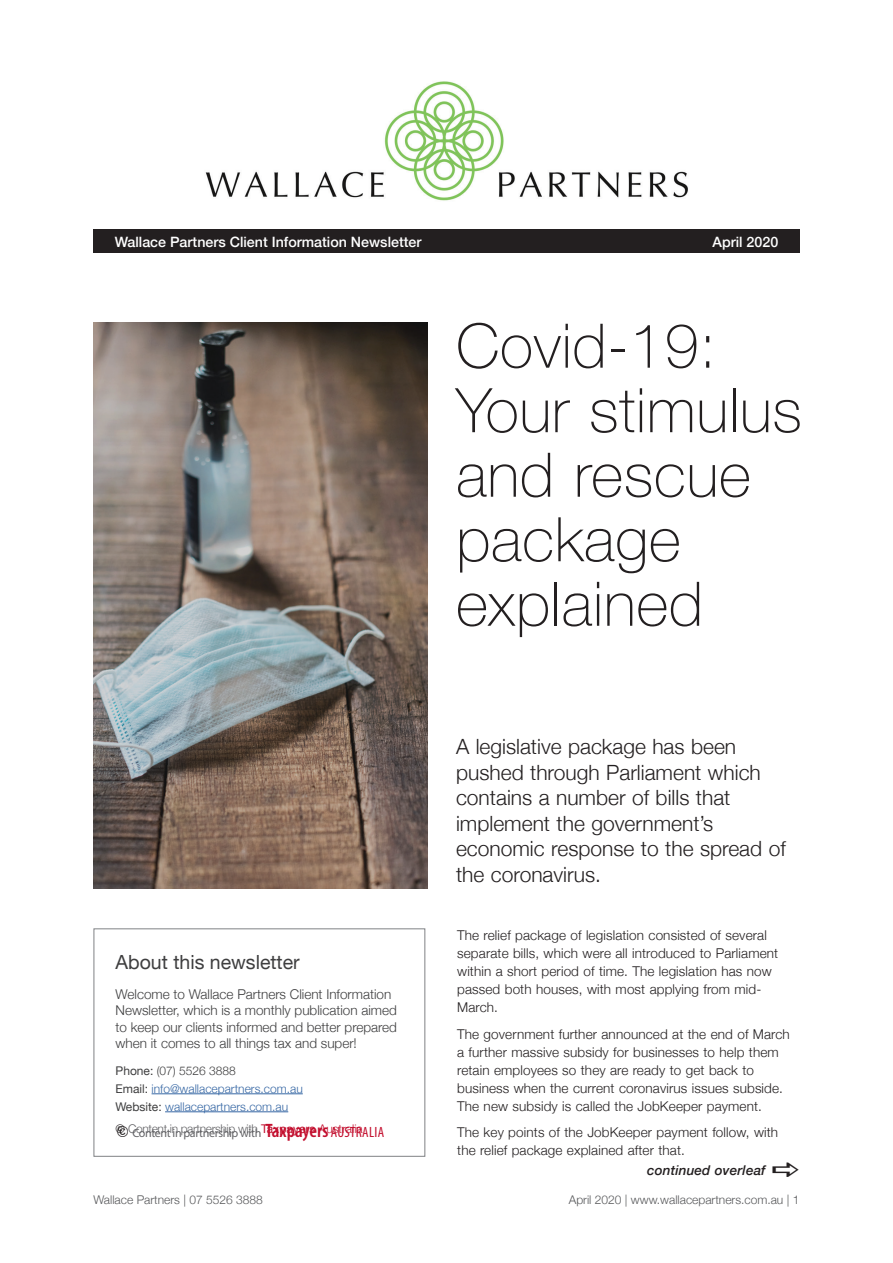
<style>
.page{position:relative;width:893px;height:1263px;background:#fff}
.page>*{position:absolute;margin:0;border:0;box-sizing:border-box;transform-origin:0 0}
.t1{font:100 61.5px/64.5px "Helvetica Neue";letter-spacing:.01em;color:#231f20}
.t2{font:300 21px/25.5px "Helvetica Neue";color:#231f20}
.t3{font:19.5px "Helvetica Neue";color:#3e3e3f}
.t4{font:500 14.25px "Helvetica Neue";color:#fff}
.t5{font:300 13.5px/18px "Helvetica Neue";letter-spacing:.01em;color:#231f20}
.t6{font:300 13.5px/16.5px "Helvetica Neue";color:#3e3e3f}
.t7{font:italic 500 13.5px "Helvetica Neue";letter-spacing:.01em;color:#231f20}
.t8{font:300 12px/18px "Helvetica Neue";color:#3667a4}
.t9{font:300 12px "Helvetica Neue";color:#57585a}
.t10{font:12px "Myriad Pro";letter-spacing:-.03em;color:#636366}
.t11{font:300 12px "Helvetica Neue";letter-spacing:-.03em;color:#636366}
.s1{font-weight:400;color:#3e3e3f}
.s2{color:#3e3e3f}
.s3{font-weight:400;color:#c3102f}
.s4{color:#c3102f}
.s5{font-weight:600;font-stretch:condensed;font-size:19.5px;color:#c3102f}
.s6{font-stretch:condensed;font-size:14.85px;color:#c3102f}
</style>
<div class="page">
<img style="left:94px;top:322px;width:333px;height:566px">
<div style="left:94px;top:230px;width:706px;height:23px;background:#231f20"></div>
<img style="left:205px;top:81px;width:483px;height:120px">
<hr style="left:152px;top:1093px;width:151px;height:1px;background:#3667a4">
<hr style="left:165px;top:1111px;width:123px;height:1px;background:#3667a4">
<div style="left:94px;top:928px;width:331px;height:229px;border:1px solid #808285"></div>
<p class="t4" style="left:115px;top:231px;width:308px">Wallace Partners Client Information Newsletter</p>
<p class="t4" style="left:713px;top:231px;width:67px">April 2020</p>
<h1 class="t1" style="left:456px;top:311px;width:347px">Covid-19:<br>Your stimulus and rescue package explained</h1>
<h3 class="t3" style="left:116px;top:948px;width:186px">About this newsletter</h3>
<p class="t6" style="left:116px;top:984px;width:283px">Welcome to Wallace Partners Client Information Newsletter, which is a monthly publication aimed to keep our clients informed and better prepared when it comes to all things tax and super!</p>
<p class="t8" style="left:116px;top:1060px;width:189px"><span class="s1">Phone:</span> <span class="s2">(07) 5526 3888<br></span><span class="s1">Email:</span> info@wallacepartners.com.au<br><span class="s1">Website:</span> wallacepartners.com.au</p>
<p class="t11" style="left:128px;top:1119px;width:236px">Content in partnership with <span class="s3">Taxpayers</span> <span class="s4">Australia</span></p>
<p class="t10" style="left:132px;top:1125px;width:253px">Content in partnership with <span class="s5">Taxpayers</span> <span class="s6">AUSTRALIA</span></p>
<h2 class="t2" style="left:456px;top:732px;width:331px">A legislative package has been pushed through Parliament which contains a number of bills that implement the government’s economic response to the spread of the coronavirus.</h2>
<p class="t5" style="left:457px;top:925px;width:323px">The relief package of legislation consisted of several separate bills, which were all introduced to Parliament within a short period of time. The legislation has now passed both houses, with most applying from mid-March.</p>
<p class="t5" style="left:457px;top:1024px;width:334px">The government further announced at the end of March a further massive subsidy for businesses to help them retain employees so they are ready to get back to business when the current coronavirus issues subside.<br>The new subsidy is called the JobKeeper payment.</p>
<p class="t5" style="left:457px;top:1122px;width:322px">The key points of the JobKeeper payment follow, with the relief package explained after that.</p>
<p class="t7" style="left:647px;top:1159px;width:120px">continued overleaf</p>
<p class="t9" style="left:94px;top:1190px;width:171px">Wallace Partners | 07 5526 3888</p>
<p class="t9" style="left:569px;top:1190px;width:232px">April 2020 | www.wallacepartners.com.au | 1</p>
</div>
